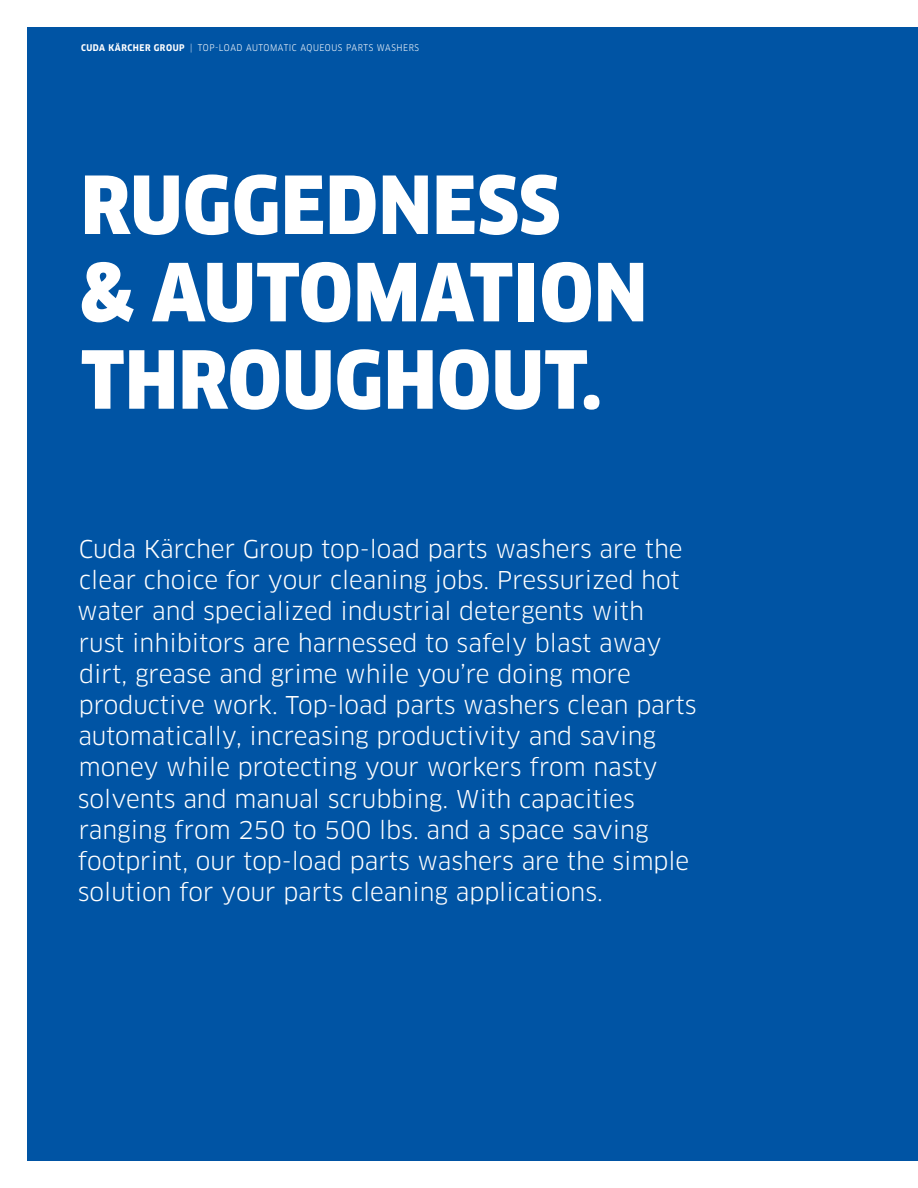
<style>
.page{position:relative;width:918px;height:1188px;background:#fff}
.page>*{position:absolute;margin:0;border:0;box-sizing:border-box;transform-origin:0 0}
.t1{font:900 78px/87.3px "Clan Pro Narr";letter-spacing:.01em;color:#fff}
.t2{font:24px/31.2px "Clan Pro";color:#fff}
.t3{font:9px "Clan Pro Narr";letter-spacing:.06em;color:#fff}
.s1{font-weight:700}
</style>
<div class="page">
<div style="left:27px;top:27px;width:891px;height:1134px;background:#0054a4"></div>
<p class="t3" style="left:81px;top:42px;width:340px"><span class="s1">CUDA KÄRCHER GROUP</span> | TOP-LOAD AUTOMATIC AQUEOUS PARTS WASHERS</p>
<h1 class="t1" style="left:81px;top:162px;width:568px">RUGGEDNESS<br>&amp; AUTOMATION<br>THROUGHOUT.</h1>
<p class="t2" style="left:77px;top:534px;width:621px">Cuda Kärcher Group top-load parts washers are the clear choice for your cleaning jobs. Pressurized hot water and specialized industrial detergents with<br>rust inhibitors are harnessed to safely blast away dirt, grease and grime while you’re doing more productive work. Top-load parts washers clean parts automatically, increasing productivity and saving money while protecting your workers from nasty solvents and manual scrubbing. With capacities ranging from 250 to 500 lbs. and a space saving footprint, our top-load parts washers are the simple solution for your parts cleaning applications.</p>
</div>
